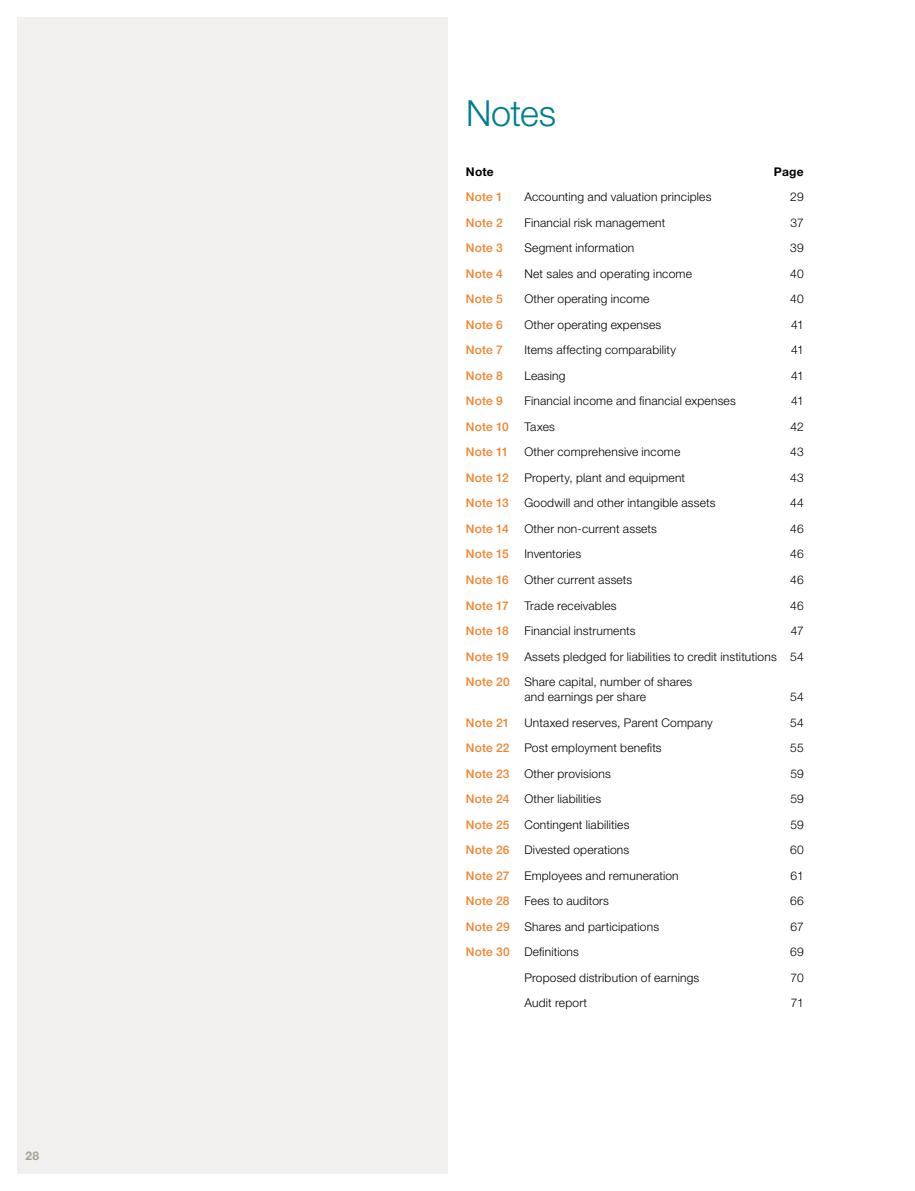
<style>
.page{position:relative;width:915px;height:1191px;background:#fff}
.page>*{position:absolute;margin:0;border:0;box-sizing:border-box;transform-origin:0 0}
.t1{font:300 36px "Helvetica Neue LT Std";letter-spacing:-.01em;color:#007e91}
.t2{font:300 12px/25.5px "Helvetica Neue LT Std";letter-spacing:.015em;color:#000}
.t3{font:500 12px "Helvetica Neue LT Std";letter-spacing:.01em;color:#f0842f}
.t4{font:700 12px "Helvetica Neue LT Std";letter-spacing:.02em;color:#000}
.t5{font:700 12px "Helvetica Neue LT Std";color:#a8a198}
.s1{font-weight:500;color:#f0842f}
</style>
<div class="page">
<div style="left:17px;top:17px;width:880px;height:1157px;background:#f2f0ee"></div>
<div style="left:448px;top:0;width:466px;height:1188px;background:#fff"></div>
<p class="t5" style="left:26px;top:1148px;width:15px">28</p>
<h1 class="t1" style="left:466px;top:91px;width:92px">Notes</h1>
<p class="t4" style="left:465px;top:164px;width:29px">Note</p>
<p class="t4" style="left:773px;top:164px;width:31px">Page</p>
<p class="t3" style="left:465px;top:190px;width:38px">Note 1</p>
<p class="t2" style="left:524px;top:184px;width:188px">Accounting and valuation principles</p>
<p class="t2" style="left:790px;top:184px;width:15px">29</p>
<p class="t3" style="left:465px;top:215px;width:38px">Note 2</p>
<p class="t2" style="left:524px;top:210px;width:142px">Financial risk management</p>
<p class="t2" style="left:790px;top:210px;width:15px">37</p>
<p class="t3" style="left:465px;top:241px;width:38px">Note 3</p>
<p class="t2" style="left:524px;top:235px;width:111px">Segment information</p>
<p class="t2" style="left:790px;top:235px;width:15px">39</p>
<p class="t3" style="left:465px;top:266px;width:38px">Note 4</p>
<p class="t2" style="left:524px;top:261px;width:169px">Net sales and operating income</p>
<p class="t2" style="left:790px;top:261px;width:15px">40</p>
<p class="t3" style="left:465px;top:292px;width:38px">Note 5</p>
<p class="t2" style="left:524px;top:286px;width:126px">Other operating income</p>
<p class="t2" style="left:790px;top:286px;width:15px">40</p>
<p class="t3" style="left:465px;top:317px;width:38px">Note 6</p>
<p class="t2" style="left:524px;top:312px;width:138px">Other operating expenses</p>
<p class="t2" style="left:790px;top:312px;width:14px">41</p>
<p class="t3" style="left:465px;top:343px;width:38px">Note 7</p>
<p class="t2" style="left:524px;top:337px;width:153px">Items affecting comparability</p>
<p class="t2" style="left:790px;top:337px;width:14px">41</p>
<p class="t3" style="left:465px;top:368px;width:38px">Note 8</p>
<p class="t2" style="left:524px;top:363px;width:43px">Leasing</p>
<p class="t2" style="left:790px;top:363px;width:14px">41</p>
<p class="t3" style="left:465px;top:394px;width:38px">Note 9</p>
<p class="t2" style="left:524px;top:388px;width:213px">Financial income and financial expenses</p>
<p class="t2" style="left:790px;top:388px;width:14px">41</p>
<p class="t3" style="left:465px;top:419px;width:45px">Note 10</p>
<p class="t2" style="left:524px;top:414px;width:32px">Taxes</p>
<p class="t2" style="left:790px;top:414px;width:15px">42</p>
<p class="t3" style="left:465px;top:445px;width:44px">Note 11</p>
<p class="t2" style="left:524px;top:439px;width:157px">Other comprehensive income</p>
<p class="t2" style="left:789px;top:439px;width:15px">43</p>
<p class="t3" style="left:465px;top:470px;width:44px">Note 12</p>
<p class="t2" style="left:524px;top:465px;width:162px">Property, plant and equipment</p>
<p class="t2" style="left:789px;top:465px;width:15px">43</p>
<p class="t3" style="left:465px;top:496px;width:44px">Note 13</p>
<p class="t2" style="left:524px;top:490px;width:193px">Goodwill and other intangible assets</p>
<p class="t2" style="left:789px;top:490px;width:15px">44</p>
<p class="t3" style="left:465px;top:521px;width:44px">Note 14</p>
<p class="t2" style="left:524px;top:516px;width:134px">Other non-current assets</p>
<p class="t2" style="left:790px;top:516px;width:15px">46</p>
<p class="t3" style="left:465px;top:547px;width:44px">Note 15</p>
<p class="t2" style="left:524px;top:541px;width:58px">Inventories</p>
<p class="t2" style="left:790px;top:541px;width:15px">46</p>
<p class="t3" style="left:465px;top:572px;width:45px">Note 16</p>
<p class="t2" style="left:524px;top:567px;width:109px">Other current assets</p>
<p class="t2" style="left:790px;top:567px;width:15px">46</p>
<p class="t3" style="left:465px;top:598px;width:44px">Note 17</p>
<p class="t2" style="left:524px;top:592px;width:94px">Trade receivables</p>
<p class="t2" style="left:790px;top:592px;width:15px">46</p>
<p class="t3" style="left:465px;top:623px;width:45px">Note 18</p>
<p class="t2" style="left:524px;top:618px;width:113px">Financial instruments</p>
<p class="t2" style="left:790px;top:618px;width:14px">47</p>
<p class="t3" style="left:465px;top:649px;width:45px">Note 19</p>
<p class="t2" style="left:465px;top:643px;width:339px;text-indent:58px">Assets pledged for liabilities to credit institutions 54<br><span class="s1">Note 20</span> Share capital, number of shares</p>
<p class="t2" style="left:524px;top:684px;width:123px">and earnings per share</p>
<p class="t2" style="left:790px;top:684px;width:15px">54</p>
<p class="t2" style="left:465px;top:709px;width:248px"><span class="s1">Note 21</span> Untaxed reserves, Parent Company</p>
<p class="t2" style="left:790px;top:709px;width:15px">54</p>
<p class="t2" style="left:465px;top:735px;width:197px"><span class="s1">Note 22</span> Post employment benefits</p>
<p class="t2" style="left:790px;top:735px;width:15px">55</p>
<p class="t2" style="left:465px;top:760px;width:146px"><span class="s1">Note 23</span> Other provisions</p>
<p class="t2" style="left:790px;top:760px;width:15px">59</p>
<p class="t2" style="left:465px;top:786px;width:137px"><span class="s1">Note 24</span> Other liabilities</p>
<p class="t2" style="left:790px;top:786px;width:15px">59</p>
<p class="t2" style="left:465px;top:811px;width:165px"><span class="s1">Note 25</span> Contingent liabilities</p>
<p class="t2" style="left:790px;top:811px;width:15px">59</p>
<p class="t2" style="left:465px;top:837px;width:165px"><span class="s1">Note 26</span> Divested operations</p>
<p class="t2" style="left:789px;top:837px;width:15px">60</p>
<p class="t2" style="left:465px;top:862px;width:214px"><span class="s1">Note 27</span> Employees and remuneration</p>
<p class="t2" style="left:790px;top:862px;width:15px">61</p>
<p class="t2" style="left:465px;top:888px;width:144px"><span class="s1">Note 28</span> Fees to auditors</p>
<p class="t2" style="left:789px;top:888px;width:15px">66</p>
<p class="t2" style="left:465px;top:913px;width:195px"><span class="s1">Note 29</span> Shares and participations</p>
<p class="t2" style="left:790px;top:913px;width:15px">67</p>
<p class="t2" style="left:465px;top:939px;width:114px"><span class="s1">Note 30</span> Definitions</p>
<p class="t2" style="left:789px;top:939px;width:15px">69</p>
<p class="t2" style="left:524px;top:964px;width:176px">Proposed distribution of earnings</p>
<p class="t2" style="left:790px;top:964px;width:15px">70</p>
<p class="t2" style="left:524px;top:990px;width:64px">Audit report</p>
<p class="t2" style="left:790px;top:990px;width:14px">71</p>
</div>
